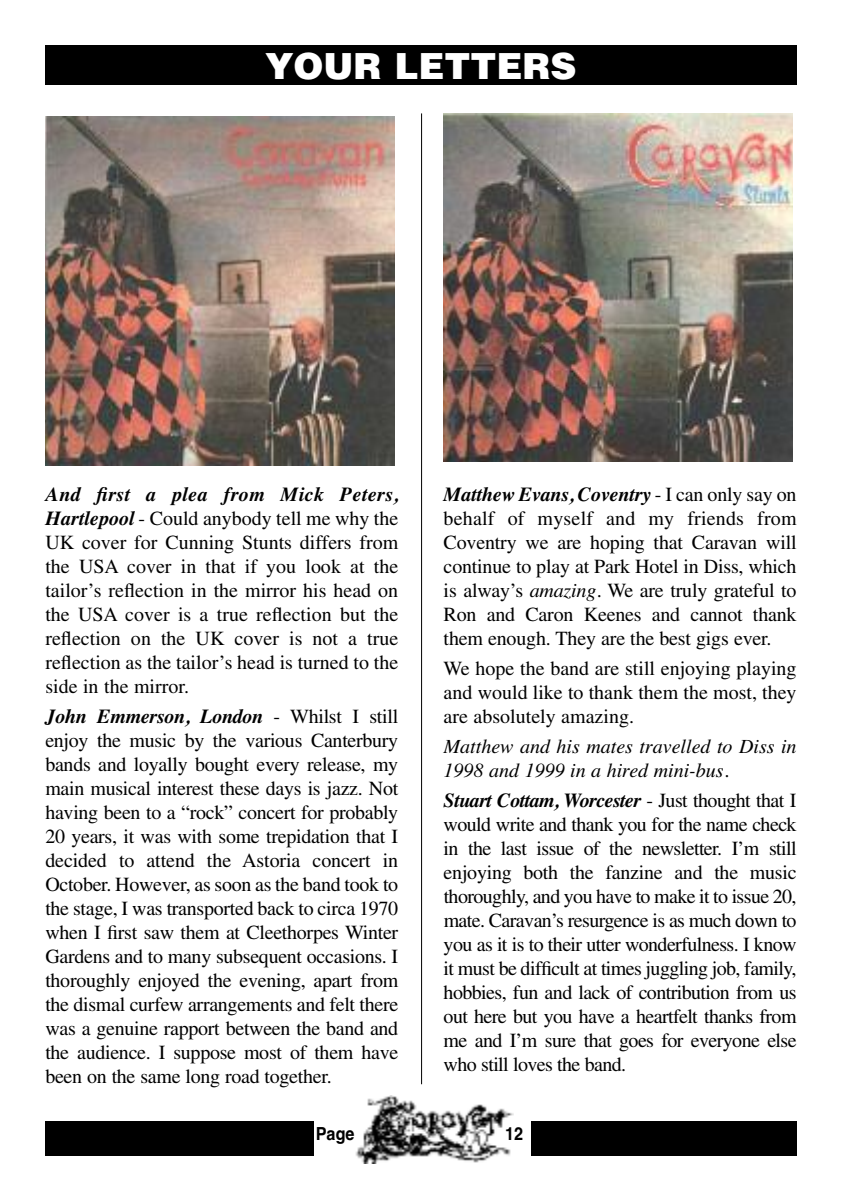
<style>
.page{position:relative;width:842px;height:1191px;background:#fff}
.page>*{position:absolute;margin:0;border:0;box-sizing:border-box;transform-origin:0 0}
.t1{font:900 36px "Helvetica";color:#fff}
.t2{font:20px/24px "Times";letter-spacing:-.01em;color:#000;text-align:justify}
.t3{font:italic 20px/24px "Times";color:#000}
.t4{font:700 18px "Helvetica";color:#000;scale:.9 1}
.s1{font-weight:700;font-style:italic}
.s2{font-style:italic}
</style>
<div class="page">
<div style="left:45px;top:1121px;width:752px;height:34px;background:#000"></div>
<div style="left:314px;top:1095px;width:216px;height:76px;background:#fff"></div>
<img style="left:355px;top:1095px;width:159px;height:68px">
<hr style="left:421px;top:113px;width:1px;height:971px;background:#000">
<div style="left:45px;top:45px;width:752px;height:40px;background:#000"></div>
<img style="left:45px;top:117px;width:350px;height:348px">
<img style="left:444px;top:113px;width:349px;height:348px">
<h1 class="t1" style="left:265px;top:45px;width:313px">YOUR LETTERS</h1>
<p class="t2" style="left:45px;top:485px;width:354px"><span class="s1">And first a plea from Mick Peters, Hartlepool</span> - Could anybody tell me why the UK cover for Cunning Stunts differs from the USA cover in that if you look at the tailor’s reflection in the mirror his head on the USA cover is a true reflection but the reflection on the UK cover is not a true reflection as the tailor’s head is turned to the side in the mirror.</p>
<p class="t2" style="left:45px;top:706px;width:354px"><span class="s1">John Emmerson, London</span> - Whilst I still enjoy the music by the various Canterbury bands and loyally bought every release, my main musical interest these days is jazz. Not having been to a “rock” concert for probably 20 years, it was with some trepidation that I decided to attend the Astoria concert in October. However, as soon as the band took to the stage, I was transported back to circa 1970 when I first saw them at Cleethorpes Winter Gardens and to many subsequent occasions. I thoroughly enjoyed the evening, apart from the dismal curfew arrangements and felt there was a genuine rapport between the band and the audience. I suppose most of them have been on the same long road together.</p>
<p class="t2" style="left:444px;top:485px;width:354px"><span class="s1">Matthew Evans, Coventry</span> - I can only say on behalf of myself and my friends from Coventry we are hoping that Caravan will continue to play at Park Hotel in Diss, which is alway’s <span class="s2">amazing.</span> We are truly grateful to Ron and Caron Keenes and cannot thank them enough. They are the best gigs ever.</p>
<p class="t2" style="left:444px;top:658px;width:354px">We hope the band are still enjoying playing and would like to thank them the most, they are absolutely amazing.</p>
<p class="t3" style="left:444px;top:734px;width:354px">Matthew and his mates travelled to Diss in<br>1998 and 1999 in a hired mini-bus.</p>
<p class="t2" style="left:444px;top:790px;width:354px"><span class="s1">Stuart Cottam, Worcester</span> - Just thought that I would write and thank you for the name check in the last issue of the newsletter. I’m still enjoying both the fanzine and the music thoroughly, and you have to make it to issue 20, mate. Caravan’s resurgence is as much down to you as it is to their utter wonderfulness. I know it must be difficult at times juggling job, family, hobbies, fun and lack of contribution from us out here but you have a heartfelt thanks from me and I’m sure that goes for everyone else who still loves the band.</p>
<p class="t4" style="left:316px;top:1123px;width:45px">Page</p>
<p class="t4" style="left:505px;top:1123px;width:22px">12</p>
</div>
